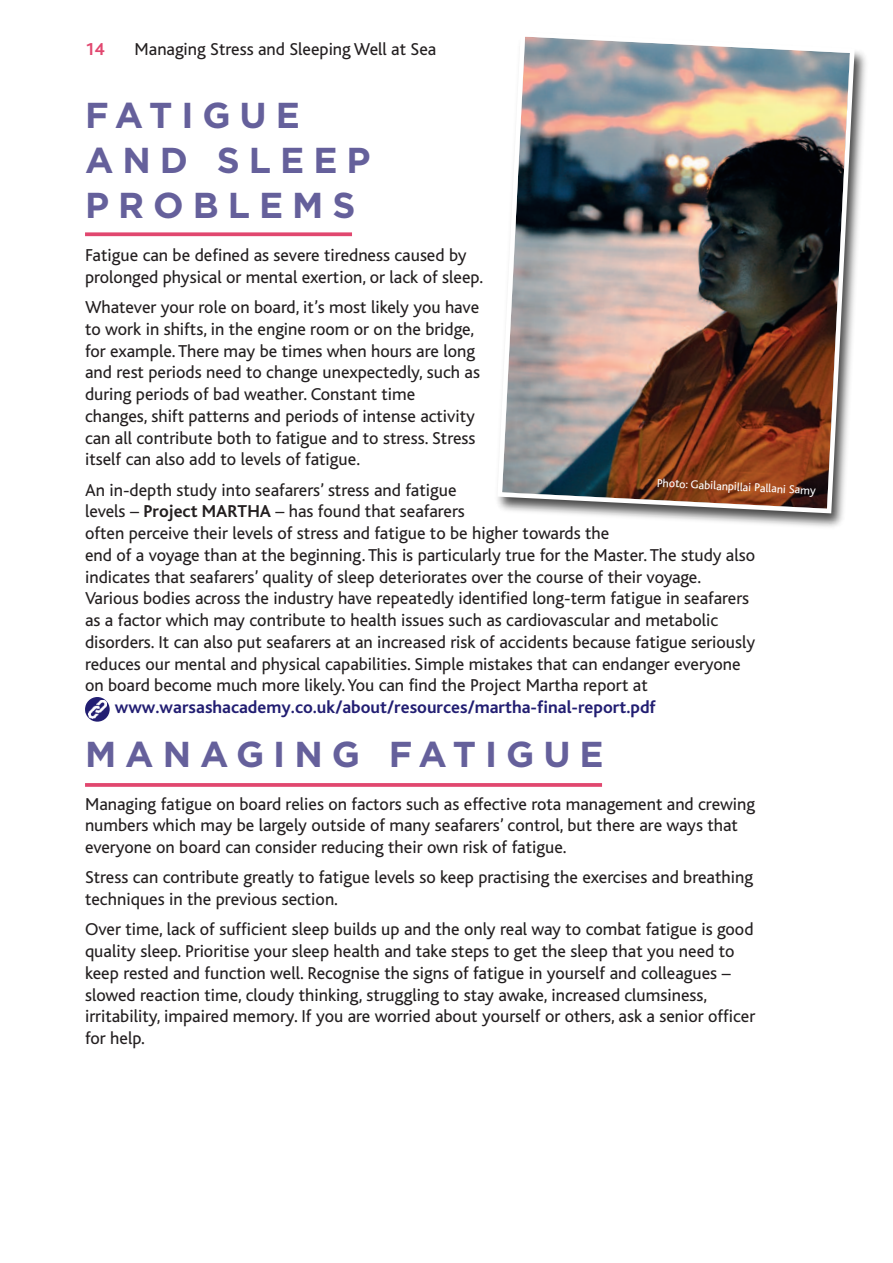
<style>
.page{position:relative;width:893px;height:1263px;background:#fff}
.page>*{position:absolute;margin:0;border:0;box-sizing:border-box;transform-origin:0 0}
.t1{font:700 36px/45px "Gotham";letter-spacing:.25em;color:#65609b}
.t2{font:18px/21.8px "Bliss";color:#231f20}
.t3{font:700 18px "Bliss";color:#221e72}
.t4{font:700 18px "Bliss";color:#e1476f}
.t5{font:12px "Bliss";color:#fff}
.s1{font-weight:700}
</style>
<div class="page">
<svg style="left:85px;top:783px;width:517px;height:4px"></svg>
<svg style="left:85px;top:232px;width:267px;height:4px"></svg>
<img style="left:621px;top:51px;width:245px;height:476px">
<img style="left:497px;top:36px;width:360px;height:480px">
<svg style="left:85px;top:697px;width:25px;height:25px"></svg>
<img style="left:88px;top:700px;width:19px;height:19px">
<p class="t4" style="left:85px;top:43px;width:21px">14</p>
<p class="t2" style="left:135px;top:40px;width:303px">Managing Stress and Sleeping Well at Sea</p>
<h1 class="t1" style="left:85px;top:96px;width:287px">FATIGUE<br>AND SLEEP<br>PROBLEMS</h1>
<p class="t2" style="left:85px;top:246px;width:400px">Fatigue can be defined as severe tiredness caused by prolonged physical or mental exertion, or lack of sleep.</p>
<p class="t2" style="left:85px;top:298px;width:396px">Whatever your role on board, it’s most likely you have to work in shifts, in the engine room or on the bridge, for example. There may be times when hours are long and rest periods need to change unexpectedly, such as during periods of bad weather. Constant time changes, shift patterns and periods of intense activity can all contribute both to fatigue and to stress. Stress itself can also add to levels of fatigue.</p>
<p class="t2" style="left:85px;top:481px;width:672px">An in-depth study into seafarers’ stress and fatigue<br>levels – <span class="s1">Project MARTHA</span> – has found that seafarers<br>often perceive their levels of stress and fatigue to be higher towards the<br>end of a voyage than at the beginning. This is particularly true for the Master. The study also indicates that seafarers’ quality of sleep deteriorates over the course of their voyage.<br>Various bodies across the industry have repeatedly identified long-term fatigue in seafarers as a factor which may contribute to health issues such as cardiovascular and metabolic disorders. It can also put seafarers at an increased risk of accidents because fatigue seriously reduces our mental and physical capabilities. Simple mistakes that can endanger everyone on board become much more likely.You can find the Project Martha report at</p>
<p class="t3" style="left:115px;top:701px;width:542px">www.warsashacademy.co.uk/about/resources/martha-final-report.pdf</p>
<h1 class="t1" style="left:85px;top:734px;width:520px">MANAGING FATIGUE</h1>
<p class="t2" style="left:85px;top:795px;width:672px">Managing fatigue on board relies on factors such as effective rota management and crewing numbers which may be largely outside of many seafarers’ control, but there are ways that everyone on board can consider reducing their own risk of fatigue.</p>
<p class="t2" style="left:85px;top:869px;width:669px">Stress can contribute greatly to fatigue levels so keep practising the exercises and breathing techniques in the previous section.</p>
<p class="t2" style="left:85px;top:921px;width:672px">Over time, lack of sufficient sleep builds up and the only real way to combat fatigue is good quality sleep. Prioritise your sleep health and take steps to get the sleep that you need to keep rested and function well. Recognise the signs of fatigue in yourself and colleagues – slowed reaction time, cloudy thinking, struggling to stay awake, increased clumsiness, irritability, impaired memory. If you are worried about yourself or others, ask a senior officer for help.</p>
<p class="t5" style="left:657px;top:478px;width:161px;rotate:3deg">Photo: Gabilanpillai Pallani Samy</p>
</div>
